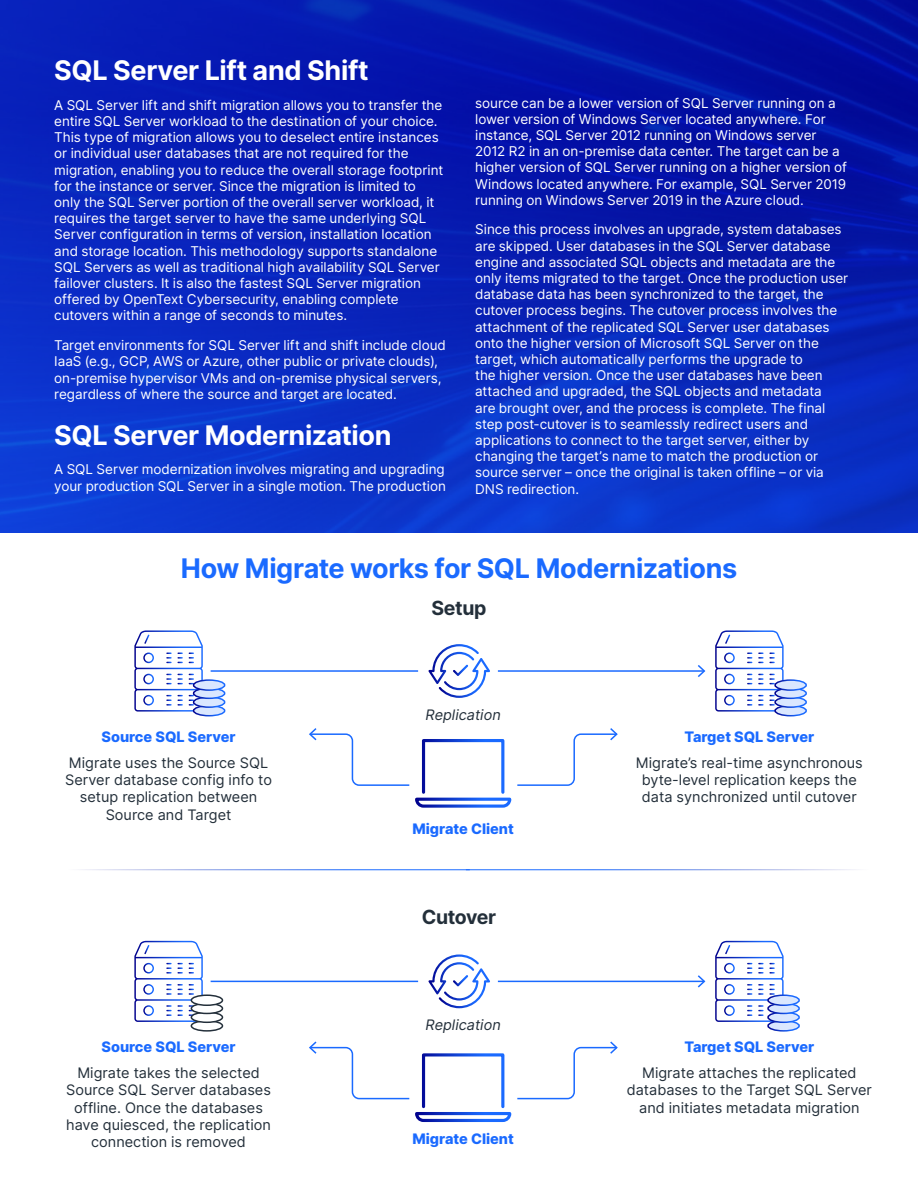
<style>
.page{position:relative;width:918px;height:1188px;background:#fff}
.page>*{position:absolute;margin:0;border:0;box-sizing:border-box;transform-origin:0 0}
.Paragraph_Header{font:700 27px "Inter";letter-spacing:-.01em;color:#fff}
.Paragraph_Header-2{font:700 27px "Inter";letter-spacing:-.015em;color:#1a6aff}
.Paragraph_Header-3{font:700 19.5px "Inter";letter-spacing:-.02em;color:#232f3a}
.t1{font:14.4px/17.4px "Inter";color:#232f3a;text-align:center}
.t2{font:800 14.4px "Inter";color:#1a6aff}
.t3{font:italic 14.4px "Inter";color:#232f3a}
.Body_Copy{font:13.5px/16.2px "Inter";color:#fff}
</style>
<div class="page">
<img style="left:0;top:0;width:918px;height:532px">
<svg style="left:134px;top:630px;width:69px;height:82px"></svg>
<svg style="left:715px;top:630px;width:69px;height:82px"></svg>
<svg style="left:428px;top:644px;width:62px;height:54px"></svg>
<hr style="left:498px;top:670px;width:206px;height:2px;background:#1a6aff">
<svg style="left:696px;top:665px;width:10px;height:12px"></svg>
<hr style="left:211px;top:670px;width:207px;height:2px;background:#1a6aff">
<div style="left:194px;top:706px;width:31px;height:10px;background:#dae7ff;border-radius:50%"></div>
<div style="left:193px;top:705px;width:32px;height:11px;border:2px solid #fff;border-radius:50%"></div>
<div style="left:775px;top:706px;width:31px;height:10px;background:#dae7ff;border-radius:50%"></div>
<div style="left:774px;top:705px;width:33px;height:11px;border:2px solid #fff;border-radius:50%"></div>
<div style="left:194px;top:697px;width:31px;height:10px;background:#dae7ff;border-radius:50%"></div>
<div style="left:193px;top:696px;width:32px;height:12px;border:2px solid #fff;border-radius:50%"></div>
<div style="left:775px;top:697px;width:31px;height:10px;background:#dae7ff;border-radius:50%"></div>
<div style="left:774px;top:696px;width:33px;height:12px;border:2px solid #fff;border-radius:50%"></div>
<div style="left:194px;top:688px;width:31px;height:10px;background:#dae7ff;border-radius:50%"></div>
<div style="left:193px;top:688px;width:32px;height:11px;border:2px solid #fff;border-radius:50%"></div>
<div style="left:775px;top:688px;width:31px;height:10px;background:#dae7ff;border-radius:50%"></div>
<div style="left:774px;top:688px;width:33px;height:11px;border:2px solid #fff;border-radius:50%"></div>
<div style="left:194px;top:680px;width:31px;height:10px;background:#dae7ff;border-radius:50%"></div>
<div style="left:193px;top:679px;width:32px;height:12px;border:2px solid #fff;border-radius:50%"></div>
<div style="left:775px;top:680px;width:31px;height:10px;background:#dae7ff;border-radius:50%"></div>
<div style="left:774px;top:679px;width:33px;height:12px;border:2px solid #fff;border-radius:50%"></div>
<svg style="left:134px;top:941px;width:69px;height:81px"></svg>
<svg style="left:715px;top:941px;width:69px;height:81px"></svg>
<svg style="left:428px;top:954px;width:62px;height:54px"></svg>
<hr style="left:498px;top:981px;width:206px;height:1px;background:#1a6aff">
<svg style="left:696px;top:975px;width:10px;height:13px"></svg>
<hr style="left:211px;top:981px;width:207px;height:1px;background:#1a6aff">
<div style="left:191px;top:1020px;width:32px;height:12px;border:2px solid #232f3a;border-radius:50%"></div>
<div style="left:768px;top:1021px;width:31px;height:10px;background:#dae7ff;border-radius:50%"></div>
<div style="left:767px;top:1020px;width:33px;height:12px;border:2px solid #fff;border-radius:50%"></div>
<div style="left:191px;top:1012px;width:31px;height:10px;background:#fff;border-radius:50%"></div>
<div style="left:191px;top:1012px;width:32px;height:11px;border:2px solid #232f3a;border-radius:50%"></div>
<div style="left:768px;top:1012px;width:31px;height:10px;background:#dae7ff;border-radius:50%"></div>
<div style="left:767px;top:1012px;width:33px;height:11px;border:2px solid #fff;border-radius:50%"></div>
<div style="left:191px;top:1003px;width:31px;height:10px;background:#fff;border-radius:50%"></div>
<div style="left:191px;top:1003px;width:32px;height:11px;border:2px solid #232f3a;border-radius:50%"></div>
<div style="left:768px;top:1003px;width:31px;height:10px;background:#dae7ff;border-radius:50%"></div>
<div style="left:767px;top:1003px;width:33px;height:11px;border:2px solid #fff;border-radius:50%"></div>
<div style="left:191px;top:995px;width:31px;height:10px;background:#fff;border-radius:50%"></div>
<div style="left:191px;top:994px;width:32px;height:12px;border:2px solid #232f3a;border-radius:50%"></div>
<div style="left:768px;top:995px;width:31px;height:10px;background:#dae7ff;border-radius:50%"></div>
<div style="left:767px;top:994px;width:33px;height:12px;border:2px solid #fff;border-radius:50%"></div>
<svg style="left:309px;top:728px;width:309px;height:80px"></svg>
<svg style="left:309px;top:1041px;width:309px;height:81px"></svg>
<p class="Paragraph_Header" style="left:54px;top:51px;width:316px">SQL Server Lift and Shift</p>
<p class="Body_Copy" style="left:54px;top:97px;width:391px">A SQL Server lift and shift migration allows you to transfer the entire SQL Server workload to the destination of your choice.<br>This type of migration allows you to deselect entire instances or individual user databases that are not required for the migration, enabling you to reduce the overall storage footprint for the instance or server. Since the migration is limited to only the SQL Server portion of the overall server workload, it requires the target server to have the same underlying SQL Server configuration in terms of version, installation location and storage location. This methodology supports standalone SQL Servers as well as traditional high availability SQL Server failover clusters. It is also the fastest SQL Server migration offered by OpenText Cybersecurity, enabling complete cutovers within a range of seconds to minutes.</p>
<p class="Body_Copy" style="left:54px;top:337px;width:393px">Target environments for SQL Server lift and shift include cloud IaaS (e.g., GCP, AWS or Azure, other public or private clouds), on-premise hypervisor VMs and on-premise physical servers, regardless of where the source and target are located.</p>
<p class="Paragraph_Header" style="left:54px;top:415px;width:339px">SQL Server Modernization</p>
<p class="Body_Copy" style="left:54px;top:461px;width:393px">A SQL Server modernization involves migrating and upgrading your production SQL Server in a single motion. The production</p>
<p class="Body_Copy" style="left:475px;top:94px;width:373px">source can be a lower version of SQL Server running on a lower version of Windows Server located anywhere. For instance, SQL Server 2012 running on Windows server 2012 R2 in an on-premise data center. The target can be a higher version of SQL Server running on a higher version of Windows located anywhere. For example, SQL Server 2019 running on Windows Server 2019 in the Azure cloud.</p>
<p class="Body_Copy" style="left:475px;top:221px;width:375px">Since this process involves an upgrade, system databases are skipped. User databases in the SQL Server database engine and associated SQL objects and metadata are the only items migrated to the target. Once the production user database data has been synchronized to the target, the cutover process begins. The cutover process involves the attachment of the replicated SQL Server user databases onto the higher version of Microsoft SQL Server on the target, which automatically performs the upgrade to<br>the higher version. Once the user databases have been attached and upgraded, the SQL objects and metadata<br>are brought over, and the process is complete. The final step post-cutover is to seamlessly redirect users and applications to connect to the target server, either by changing the target’s name to match the production or source server – once the original is taken offline – or via DNS redirection.</p>
<p class="Paragraph_Header-2" style="left:181px;top:549px;width:558px">How Migrate works for SQL Modernizations</p>
<p class="Paragraph_Header-3" style="left:431px;top:594px;width:57px">Setup</p>
<p class="t2" style="left:102px;top:726px;width:136px">Source SQL Server</p>
<p class="t1" style="left:65px;top:753px;width:208px">Migrate uses the Source SQL<br>Server database config info to setup replication between<br>Source and Target</p>
<p class="t2" style="left:102px;top:1037px;width:136px">Source SQL Server</p>
<p class="t1" style="left:66px;top:1064px;width:206px">Migrate takes the selected<br>Source SQL Server databases offline. Once the databases have quiesced, the replication connection is removed</p>
<p class="t3" style="left:426px;top:704px;width:77px">Replication</p>
<p class="t2" style="left:413px;top:818px;width:103px">Migrate Client</p>
<p class="Paragraph_Header-3" style="left:422px;top:903px;width:76px">Cutover</p>
<p class="t3" style="left:426px;top:1014px;width:77px">Replication</p>
<p class="t2" style="left:413px;top:1128px;width:103px">Migrate Client</p>
<p class="t2" style="left:684px;top:726px;width:131px">Target SQL Server</p>
<p class="t1" style="left:636px;top:753px;width:228px">Migrate’s real-time asynchronous byte-level replication keeps the data synchronized until cutover</p>
<p class="t2" style="left:684px;top:1037px;width:131px">Target SQL Server</p>
<p class="t1" style="left:627px;top:1064px;width:247px">Migrate attaches the replicated databases to the Target SQL Server and initiates metadata migration</p>
</div>
